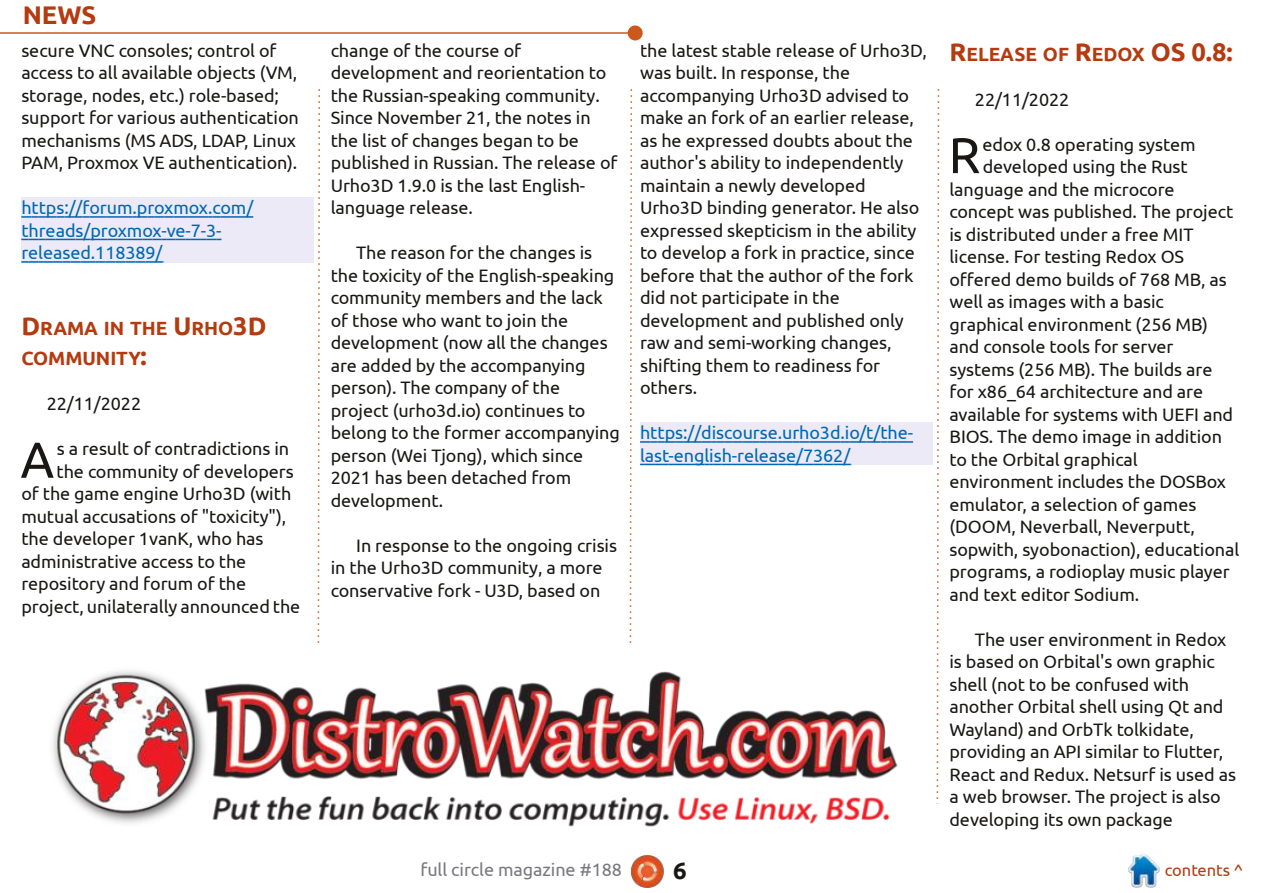
<style>
.page{position:relative;width:1263px;height:893px;background:#fff}
.page>*{position:absolute;margin:0;border:0;box-sizing:border-box;transform-origin:0 0}
.t1{font:50.4px "Ubuntu";color:#181715}
.t2{font:50.1px "Ubuntu";color:#181715}
.t3{font:700 25.5px "Ubuntu";color:#b53a10}
.t4{font:700 24px "Ubuntu";color:#181715}
.t5{font:700 19.2px/30.6px "Ubuntu";letter-spacing:-.005em;color:#b53a10}
.t6{font:18px/22.5px "Ubuntu";letter-spacing:-.005em;color:#181715}
.t7{font:18px/22.5px "Ubuntu";letter-spacing:-.005em;color:#0068b2}
.t8{font:18px "Ubuntu";letter-spacing:-.005em;color:#79797f}
.t9{font:16.5px "Ubuntu";letter-spacing:-.005em;color:#b53a10}
.s1{font-size:25.5px}
</style>
<div class="page">
<img style="left:631px;top:855px;width:33px;height:33px">
<img style="left:1128px;top:855px;width:32px;height:32px">
<hr style="left:0;top:32px;width:635px;height:2px;background:#cd581e">
<div style="left:628px;top:25px;width:15px;height:15px;background:#cd581e;border-radius:50%"></div>
<svg style="left:629px;top:89px;width:4px;height:554px"></svg>
<svg style="left:317px;top:89px;width:3px;height:554px"></svg>
<svg style="left:936px;top:89px;width:4px;height:715px"></svg>
<div style="left:21px;top:197px;width:293px;height:65px;background:#ebeaf6"></div>
<div style="left:640px;top:422px;width:292px;height:43px;background:#ebeaf6"></div>
<svg style="left:21px;top:216px;width:232px;height:2px"></svg>
<svg style="left:21px;top:239px;width:200px;height:1px"></svg>
<svg style="left:21px;top:261px;width:142px;height:2px"></svg>
<svg style="left:640px;top:441px;width:273px;height:2px"></svg>
<svg style="left:640px;top:464px;width:211px;height:1px"></svg>
<img style="left:52px;top:670px;width:846px;height:157px">
<h3 class="t3" style="left:23px;top:0;width:75px">NEWS</h3>
<p class="t6" style="left:21px;top:39px;width:279px">secure VNC consoles; control of access to all available objects (VM, storage, nodes, etc.) role-based; support for various authentication mechanisms (MS ADS, LDAP, Linux PAM, Proxmox VE authentication).</p>
<p class="t7" style="left:21px;top:196px;width:233px">https://forum.proxmox.com/ threads/proxmox-ve-7-3- released.118389/</p>
<p class="t5" style="left:21px;top:312px;width:247px"><span class="s1">D</span>RAMA IN THE <span class="s1">U</span>RHO<span class="s1">3D<br></span>COMMUNITY<span class="s1">:</span></p>
<p class="t6" style="left:47px;top:392px;width:96px">22/11/2022</p>
<h1 class="t1" style="left:21px;top:431px;width:35px">A</h1>
<p class="t6" style="left:57px;top:437px;width:234px">s a result of contradictions in</p>
<p class="t6" style="left:57px;top:460px;width:239px">the community of developers</p>
<p class="t6" style="left:21px;top:482px;width:271px">of the game engine Urho3D (with</p>
<p class="t6" style="left:21px;top:505px;width:266px">mutual accusations of "toxicity"),</p>
<p class="t6" style="left:21px;top:527px;width:244px">the developer 1vanK, who has</p>
<p class="t6" style="left:21px;top:550px;width:227px">administrative access to the</p>
<p class="t6" style="left:21px;top:572px;width:226px">repository and forum of the</p>
<p class="t6" style="left:21px;top:595px;width:281px">project, unilaterally announced the</p>
<p class="t6" style="left:331px;top:39px;width:288px">change of the course of development and reorientation to the Russian-speaking community.<br>Since November 21, the notes in the list of changes began to be published in Russian. The release of<br>Urho3D 1.9.0 is the last English&shy;language release.</p>
<p class="t6" style="left:331px;top:241px;width:291px;text-indent:26px">The reason for the changes is the toxicity of the English-speaking community members and the lack of those who want to join the development (now all the changes are added by the accompanying person). The company of the project (urho3d.io) continues to belong to the former accompanying person (Wei Tjong), which since<br>2021 has been detached from development.</p>
<p class="t6" style="left:331px;top:534px;width:288px;text-indent:26px">In response to the ongoing crisis in the Urho3D community, a more conservative fork - U3D, based on</p>
<p class="t6" style="left:640px;top:39px;width:288px">the latest stable release of Urho3D, was built. In response, the accompanying Urho3D advised to make an fork of an earlier release, as he expressed doubts about the author's ability to independently maintain a newly developed<br>Urho3D binding generator. He also expressed skepticism in the ability to develop a fork in practice, since before that the author of the fork did not participate in the development and published only raw and semi-working changes, shifting them to readiness for others.</p>
<p class="t7" style="left:640px;top:421px;width:275px">https://discourse.urho3d.io/t/the&shy;last-english-release/7362/</p>
<p class="t5" style="left:949px;top:38px;width:285px"><span class="s1">R</span>ELEASE OF <span class="s1">R</span>EDOX <span class="s1">OS 0.8:</span></p>
<p class="t6" style="left:975px;top:88px;width:96px">22/11/2022</p>
<h2 class="t2" style="left:949px;top:126px;width:33px">R</h2>
<p class="t6" style="left:982px;top:133px;width:215px">edox 0.8 operating system</p>
<p class="t6" style="left:983px;top:155px;width:207px">developed using the Rust</p>
<p class="t6" style="left:949px;top:178px;width:227px">language and the microcore</p>
<p class="t6" style="left:949px;top:200px;width:285px">concept was published. The project</p>
<p class="t6" style="left:949px;top:223px;width:246px">is distributed under a free MIT</p>
<p class="t6" style="left:949px;top:245px;width:236px">license. For testing Redox OS</p>
<p class="t6" style="left:949px;top:268px;width:279px">offered demo builds of 768 MB, as</p>
<p class="t6" style="left:949px;top:290px;width:216px">well as images with a basic</p>
<p class="t6" style="left:949px;top:313px;width:260px">graphical environment (256 MB)</p>
<p class="t6" style="left:949px;top:335px;width:225px">and console tools for server</p>
<p class="t6" style="left:949px;top:358px;width:264px">systems (256 MB). The builds are</p>
<p class="t6" style="left:949px;top:380px;width:255px">for x86_64 architecture and are</p>
<p class="t6" style="left:949px;top:403px;width:285px">available for systems with UEFI and</p>
<p class="t6" style="left:949px;top:425px;width:274px">BIOS. The demo image in addition</p>
<p class="t6" style="left:949px;top:448px;width:190px">to the Orbital graphical</p>
<p class="t6" style="left:949px;top:470px;width:278px">environment includes the DOSBox</p>
<p class="t6" style="left:949px;top:493px;width:248px">emulator, a selection of games</p>
<p class="t6" style="left:949px;top:515px;width:247px">(DOOM, Neverball, Neverputt,</p>
<p class="t6" style="left:949px;top:538px;width:291px">sopwith, syobonaction), educational</p>
<p class="t6" style="left:949px;top:560px;width:282px">programs, a rodioplay music player</p>
<p class="t6" style="left:949px;top:583px;width:191px">and text editor Sodium.</p>
<p class="t6" style="left:949px;top:628px;width:288px;text-indent:26px">The user environment in Redox is based on Orbital's own graphic shell (not to be confused with another Orbital shell using Qt and<br>Wayland) and OrbTk tolkidate, providing an API similar to Flutter,<br>React and Redux. Netsurf is used as a web browser. The project is also developing its own package</p>
<p class="t8" style="left:420px;top:859px;width:203px">full circle magazine #188</p>
<h3 class="t4" style="left:673px;top:857px;width:15px">6</h3>
<p class="t9" style="left:1165px;top:860px;width:80px">contents ^</p>
</div>
